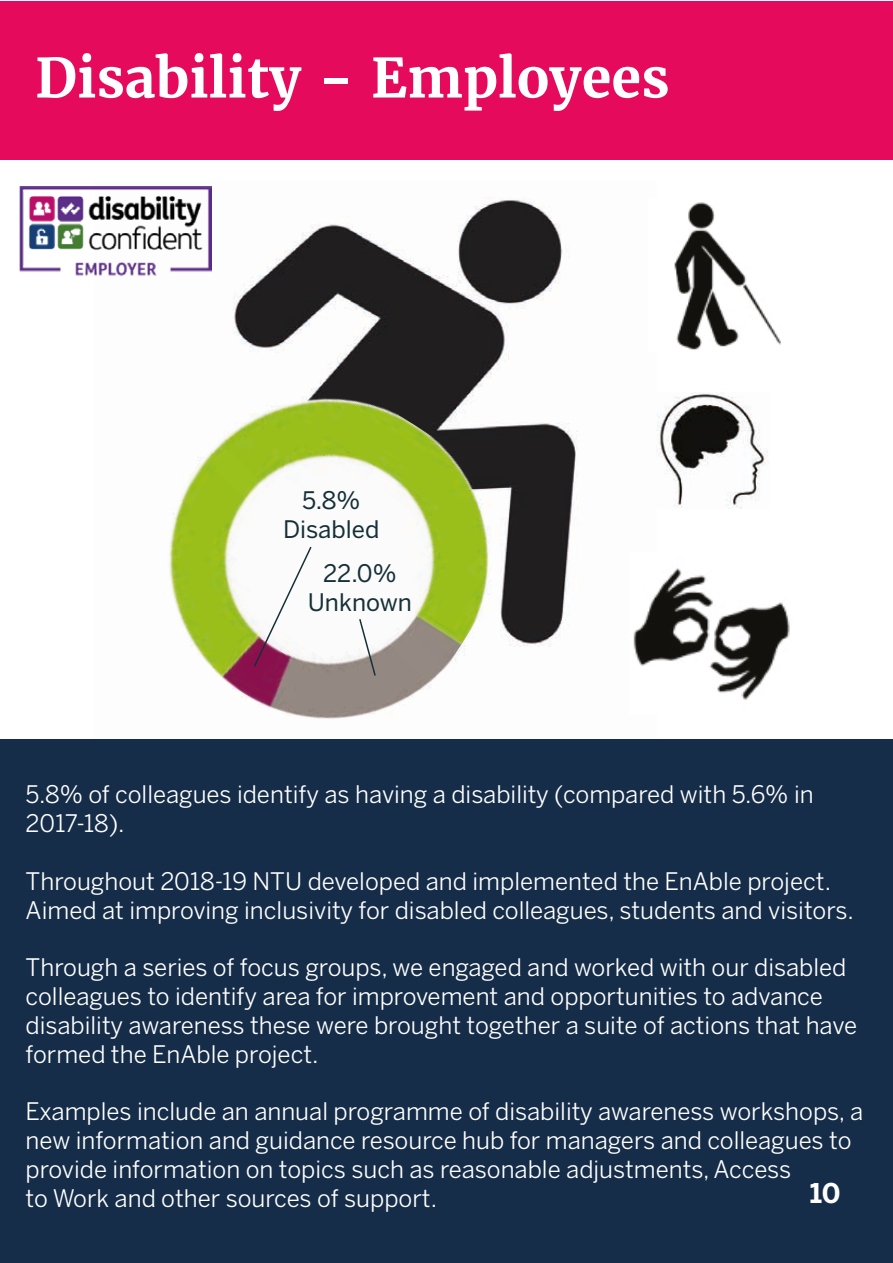
<style>
.page{position:relative;width:893px;height:1263px;background:#fff}
.page>*{position:absolute;margin:0;border:0;box-sizing:border-box;transform-origin:0 0}
.t1{font:700 54px "Merriweather";color:#fff}
.t2{font:700 27px "Benton Sans";color:#fff}
.t3{font:24px/28.8px "Benton Sans";color:#fff}
.t4{font:24px/28.8px "Benton Sans";color:#153037;text-align:center}
</style>
<div class="page">
<img style="left:94px;top:186px;width:484px;height:461px">
<img style="left:106px;top:338px;width:441px;height:381px">
<svg style="left:252px;top:545px;width:61px;height:123px"></svg>
<svg style="left:358px;top:617px;width:19px;height:60px"></svg>
<div style="left:0;top:739px;width:893px;height:524px;background:#162d49"></div>
<img style="left:633px;top:568px;width:157px;height:132px">
<img style="left:674px;top:202px;width:107px;height:148px">
<img style="left:657px;top:392px;width:111px;height:117px">
<img style="left:19px;top:187px;width:192px;height:92px">
<div style="left:0;top:1px;width:893px;height:159px;background:#e50a5c"></div>
<h1 class="t1" style="left:35px;top:44px;width:636px">Disability - Employees</h1>
<p class="t4" style="left:283px;top:486px;width:98px">5.8%<br>Disabled</p>
<p class="t4" style="left:308px;top:559px;width:106px">22.0%<br>Unknown</p>
<p class="t3" style="left:26px;top:780px;width:789px">5.8% of colleagues identify as having a disability (compared with 5.6% in<br>2017-18).</p>
<p class="t3" style="left:26px;top:867px;width:830px">Throughout 2018-19 NTU developed and implemented the EnAble project.<br>Aimed at improving inclusivity for disabled colleagues, students and visitors.</p>
<p class="t3" style="left:26px;top:953px;width:833px">Through a series of focus groups, we engaged and worked with our disabled colleagues to identify area for improvement and opportunities to advance disability awareness these were brought together a suite of actions that have formed the EnAble project.</p>
<p class="t3" style="left:26px;top:1097px;width:839px">Examples include an annual programme of disability awareness workshops, a new information and guidance resource hub for managers and colleagues to provide information on topics such as reasonable adjustments, Access<br>to Work and other sources of support.</p>
<p class="t2" style="left:810px;top:1176px;width:32px">10</p>
</div>
